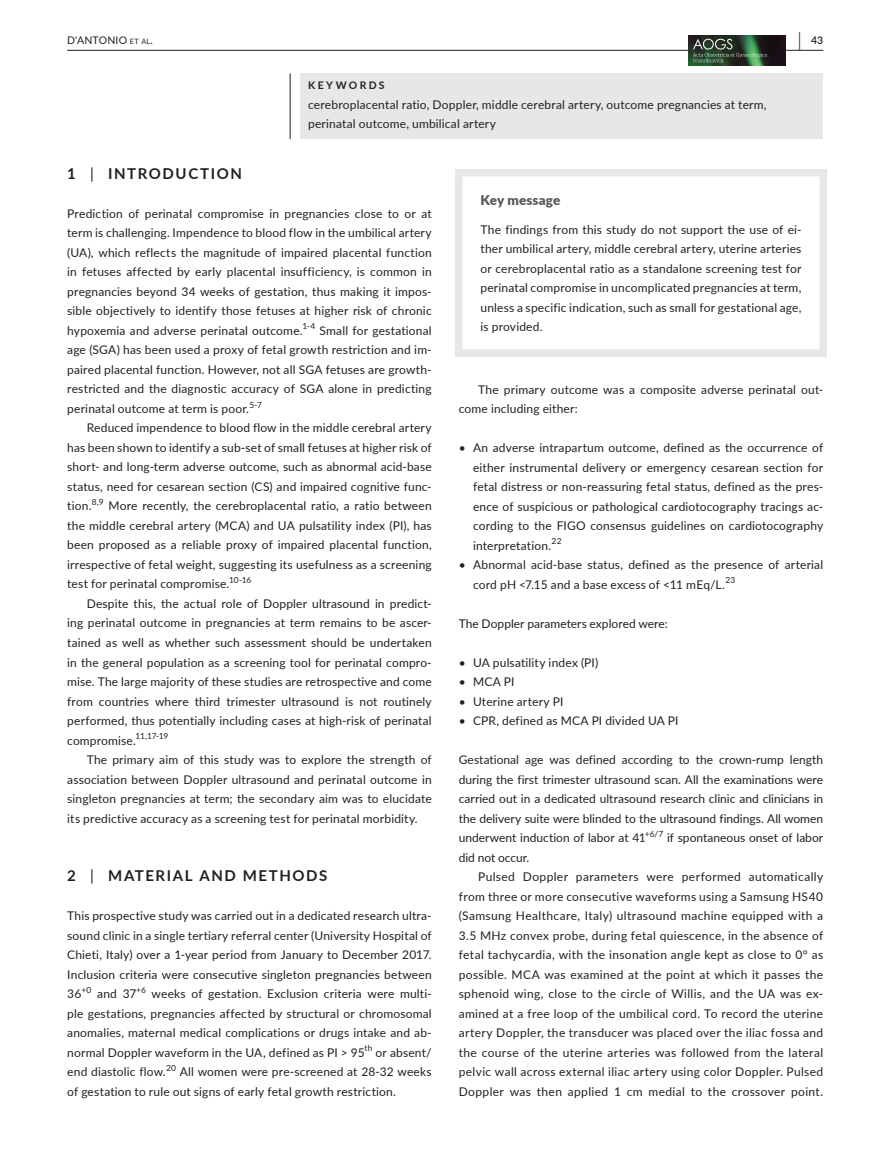
<style>
.page{position:relative;width:893px;height:1174px;background:#fff}
.page>*{position:absolute;margin:0;border:0;box-sizing:border-box;transform-origin:0 0}
.t1{font:600 19.5px "Lato";color:#231f20;scale:.48 1}
.t2{font:700 15px "Lato";letter-spacing:.11em;color:#231f20}
.t3{font:900 13.5px "Lato";letter-spacing:.01em;color:#57585a}
.t4{font:12px/19.5px "Lato";letter-spacing:.015em;color:#231f20;text-align:justify}
.t5{font:10.5px "Lato";letter-spacing:.02em;color:#231f20}
.t6{font:700 10.5px "Lato";letter-spacing:.22em;color:#231f20}
.t7{font:600 10.5px "Lato";color:#231f20}
.t8{font:8.4px "Lato";color:#231f20}
.s1{font-size:7.35px}
.s2{font-weight:400}
</style>
<div class="page">
<hr style="left:67px;top:50px;width:756px;height:1px;background:#231f20">
<img style="left:688px;top:35px;width:97px;height:30px">
<svg style="left:693px;top:39px;width:74px;height:23px;background:#3f5944"></svg>
<div style="left:301px;top:73px;width:522px;height:66px;background:#e6e7e9"></div>
<hr style="left:290px;top:73px;width:1px;height:66px;background:#231f20">
<div style="left:455px;top:169px;width:372px;height:188px;border:8px solid #e6e7e9"></div>
<h1 class="t1" style="left:798px;top:26px;width:7px">|</h1>
<p class="t5" style="left:67px;top:33px;width:87px">D'ANTONIO <span class="s1">et al</span>.</p>
<p class="t7" style="left:811px;top:33px;width:14px">43</p>
<p class="t6" style="left:308px;top:78px;width:78px">KEYWORDS</p>
<p class="t4" style="left:308px;top:94px;width:460px">cerebroplacental ratio, Doppler, middle cerebral artery, outcome pregnancies at term, perinatal outcome, umbilical artery</p>
<p class="t2" style="left:67px;top:162px;width:176px">1 <span class="s2">|</span> INTRODUCTION</p>
<p class="t4" style="left:67px;top:203px;width:366px">Prediction of perinatal compromise in pregnancies close to or at term is challenging. Impendence to blood flow in the umbilical artery (UA), which reflects the magnitude of impaired placental function in fetuses affected by early placental insufficiency, is common in pregnancies beyond 34 weeks of gestation, thus making it impos‐ sible objectively to identify those fetuses at higher risk of chronic hypoxemia and adverse perinatal outcome.</p>
<p class="t8" style="left:302px;top:320px;width:14px">1-4</p>
<p class="t4" style="left:67px;top:320px;width:366px;text-indent:252px">Small for gestational age (SGA) has been used a proxy of fetal growth restriction and im‐ paired placental function. However, not all SGA fetuses are growth‐ restricted and the diagnostic accuracy of SGA alone in predicting perinatal outcome at term is poor.</p>
<p class="t8" style="left:249px;top:398px;width:14px">5-7</p>
<p class="t4" style="left:67px;top:418px;width:366px;text-indent:20px">Reduced impendence to blood flow in the middle cerebral artery has been shown to identify a sub‐set of small fetuses at higher risk of short‐ and long‐term adverse outcome, such as abnormal acid‐base status, need for cesarean section (CS) and impaired cognitive func‐ tion.<sup>8,9</sup> More recently, the cerebroplacental ratio, a ratio between the middle cerebral artery (MCA) and UA pulsatility index (PI), has been proposed as a reliable proxy of impaired placental function, irrespective of fetal weight, suggesting its usefulness as a screening test for perinatal compromise.<sup>10-16</sup></p>
<p class="t4" style="left:67px;top:593px;width:366px;text-indent:20px">Despite this, the actual role of Doppler ultrasound in predict‐ ing perinatal outcome in pregnancies at term remains to be ascer‐ tained as well as whether such assessment should be undertaken in the general population as a screening tool for perinatal compro‐ mise. The large majority of these studies are retrospective and come from countries where third trimester ultrasound is not routinely performed, thus potentially including cases at high‐risk of perinatal compromise.<sup>11,17-19</sup></p>
<p class="t4" style="left:67px;top:749px;width:366px;text-indent:20px">The primary aim of this study was to explore the strength of association between Doppler ultrasound and perinatal outcome in singleton pregnancies at term; the secondary aim was to elucidate its predictive accuracy as a screening test for perinatal morbidity.</p>
<p class="t2" style="left:67px;top:864px;width:262px">2 <span class="s2">|</span> MATERIAL AND METHODS</p>
<p class="t4" style="left:67px;top:905px;width:366px">This prospective study was carried out in a dedicated research ultra‐ sound clinic in a single tertiary referral center (University Hospital of Chieti, Italy) over a 1‐year period from January to December 2017.<br>Inclusion criteria were consecutive singleton pregnancies between 36<sup>+0</sup> and 37<sup>+6</sup> weeks of gestation. Exclusion criteria were multi‐ ple gestations, pregnancies affected by structural or chromosomal anomalies, maternal medical complications or drugs intake and ab‐ normal Doppler waveform in the UA, defined as PI &gt; 95<sup>th</sup> or absent/ end diastolic flow.<sup>20</sup> All women were pre‐screened at 28‐32 weeks of gestation to rule out signs of early fetal growth restriction.</p>
<p class="t3" style="left:480px;top:190px;width:81px">Key message</p>
<p class="t4" style="left:480px;top:219px;width:322px">The findings from this study do not support the use of ei‐ ther umbilical artery, middle cerebral artery, uterine arteries or cerebroplacental ratio as a standalone screening test for perinatal compromise in uncomplicated pregnancies at term, unless a specific indication, such as small for gestational age, is provided.</p>
<p class="t4" style="left:459px;top:379px;width:366px;text-indent:20px">The primary outcome was a composite adverse perinatal out‐ come including either:</p>
<p class="t4" style="left:473px;top:437px;width:352px;text-indent:-14px">• An adverse intrapartum outcome, defined as the occurrence of either instrumental delivery or emergency cesarean section for fetal distress or non‐reassuring fetal status, defined as the pres‐ ence of suspicious or pathological cardiotocography tracings ac‐ cording to the FIGO consensus guidelines on cardiotocography interpretation.<sup>22</sup></p>
<p class="t4" style="left:473px;top:554px;width:352px;text-indent:-14px">• Abnormal acid‐base status, defined as the presence of arterial cord pH &lt;7.15 and a base excess of &lt;11 mEq/L.<sup>23</sup></p>
<p class="t4" style="left:459px;top:613px;width:210px">The Doppler parameters explored were:</p>
<p class="t4" style="left:459px;top:652px;width:141px">• UA pulsatility index (PI)</p>
<p class="t4" style="left:459px;top:671px;width:57px">• MCA PI</p>
<p class="t4" style="left:459px;top:691px;width:106px">• Uterine artery PI</p>
<p class="t4" style="left:459px;top:710px;width:221px">• CPR, defined as MCA PI divided UA PI</p>
<p class="t4" style="left:459px;top:749px;width:366px">Gestational age was defined according to the crown‐rump length during the first trimester ultrasound scan. All the examinations were carried out in a dedicated ultrasound research clinic and clinicians in the delivery suite were blinded to the ultrasound findings. All women underwent induction of labor at 41<sup>+6/7</sup> if spontaneous onset of labor did not occur.</p>
<p class="t4" style="left:459px;top:866px;width:366px;text-indent:20px">Pulsed Doppler parameters were performed automatically from three or more consecutive waveforms using a Samsung HS40 (Samsung Healthcare, Italy) ultrasound machine equipped with a 3.5 MHz convex probe, during fetal quiescence, in the absence of fetal tachycardia, with the insonation angle kept as close to 0° as possible. MCA was examined at the point at which it passes the sphenoid wing, close to the circle of Willis, and the UA was ex‐ amined at a free loop of the umbilical cord. To record the uterine artery Doppler, the transducer was placed over the iliac fossa and the course of the uterine arteries was followed from the lateral pelvic wall across external iliac artery using color Doppler. Pulsed Doppler was then applied 1 cm medial to the crossover point.</p>
</div>
